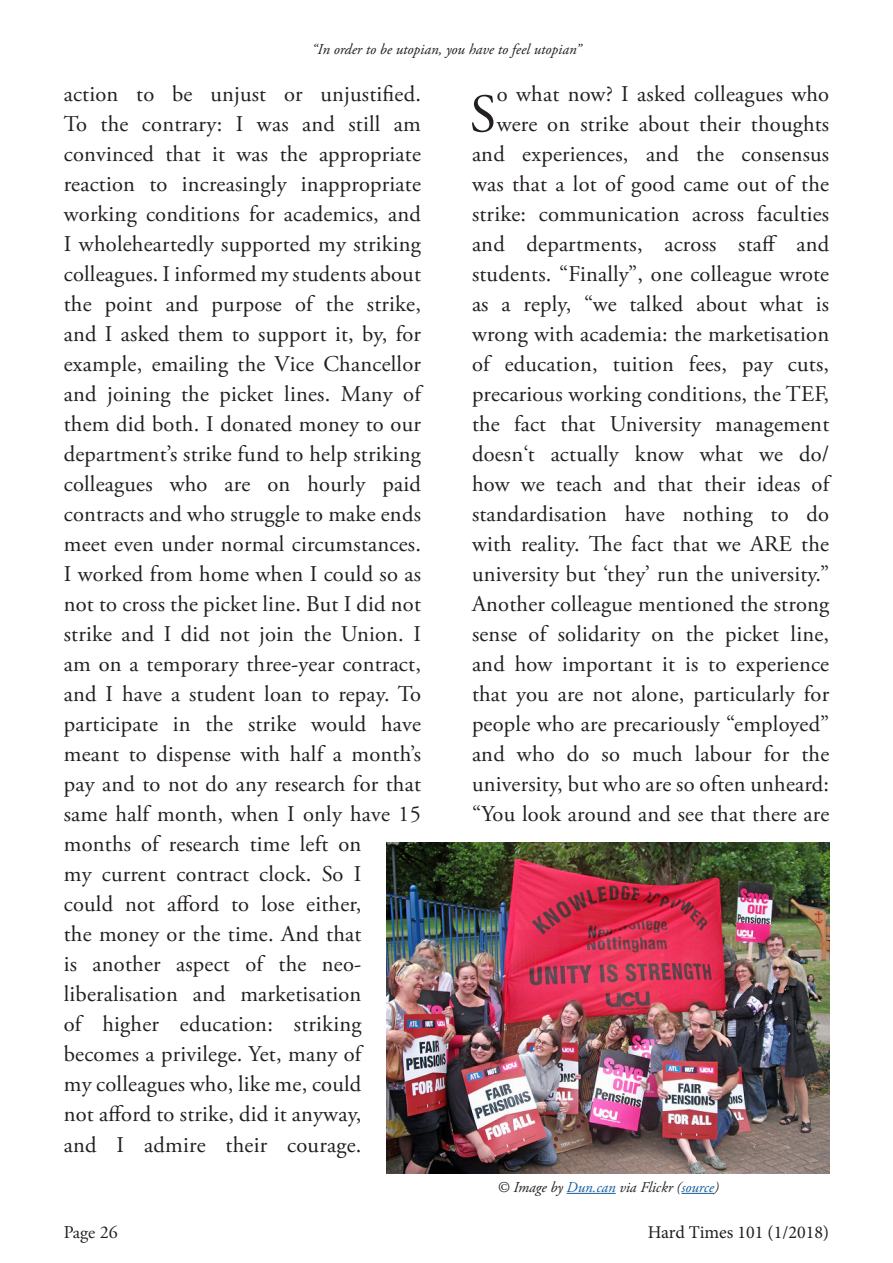
<style>
.page{position:relative;width:893px;height:1263px;background:#fff}
.page>*{position:absolute;margin:0;border:0;box-sizing:border-box;transform-origin:0 0}
.t1{font:54.15px "Adobe Garamond Pro";color:#231f20}
.t2{font:22.5px/30px "Adobe Garamond Pro";letter-spacing:.01em;color:#231f20}
.t3{font:18px "Minion Pro";color:#231f20}
.t4{font:18px "Adobe Garamond Pro";color:#231f20}
.t5{font:italic 15px "Adobe Garamond Pro";color:#231f20}
.s1{color:#175d9e}
</style>
<div class="page">
<img style="left:387px;top:842px;width:442px;height:332px">
<hr style="left:567px;top:1193px;width:49px;height:1px;background:#175d9e">
<hr style="left:681px;top:1193px;width:33px;height:1px;background:#175d9e">
<p class="t5" style="left:312px;top:41px;width:271px">“In order to be utopian, you have to feel utopian”</p>
<p class="t2" style="left:64px;top:80px;width:359px">action to be unjust or unjustified.<br>To the contrary: I was and still am convinced that it was the appropriate reaction to increasingly inappropriate working conditions for academics, and I wholeheartedly supported my striking colleagues. I informed my students about the point and purpose of the strike, and I asked them to support it, by, for example, emailing the Vice Chancellor and joining the picket lines. Many of them did both. I donated money to our department’s strike fund to help striking colleagues who are on hourly paid contracts and who struggle to make ends meet even under normal circumstances.<br>I worked from home when I could so as not to cross the picket line. But I did not strike and I did not join the Union. I am on a temporary three-year contract, and I have a student loan to repay. To participate in the strike would have meant to dispense with half a month’s pay and to not do any research for that same half month, when I only have 15 months of research time left on<br>my current contract clock. So I<br>could not afford to lose either,<br>the money or the time. And that<br>is another aspect of the neo&shy;liberalisation and marketisation<br>of higher education: striking becomes a privilege. Yet, many of<br>my colleagues who, like me, could<br>not afford to strike, did it anyway,<br>and I admire their courage.</p>
<p class="t1" style="left:470px;top:82px;width:28px">S</p>
<p class="t2" style="left:472px;top:80px;width:359px;text-align:right">o what now? I asked colleagues who were on strike about their thoughts and experiences, and the consensus was that a lot of good came out of the strike: communication across faculties and departments, across staff and students. “Finally”, one colleague wrote as a reply, “we talked about what is wrong with academia: the marketisation of education, tuition fees, pay cuts, precarious working conditions, the TEF, the fact that University management doesn‘t actually know what we do/ how we teach and that their ideas of standardisation have nothing to do with reality. The fact that we ARE the university but ‘they’ run the university.” Another colleague mentioned the strong sense of solidarity on the picket line, and how important it is to experience that you are not alone, particularly for people who are precariously “employed” and who do so much labour for the university, but who are so often unheard: “You look around and see that there are</p>
<p class="t4" style="left:64px;top:1221px;width:56px">Page 26</p>
<p class="t5" style="left:497px;top:1178px;width:223px">© Image by <span class="s1">Dun.can</span> via Flickr (<span class="s1">source</span>)</p>
<p class="t3" style="left:648px;top:1220px;width:183px">Hard Times 101 (1/2018)</p>
</div>
